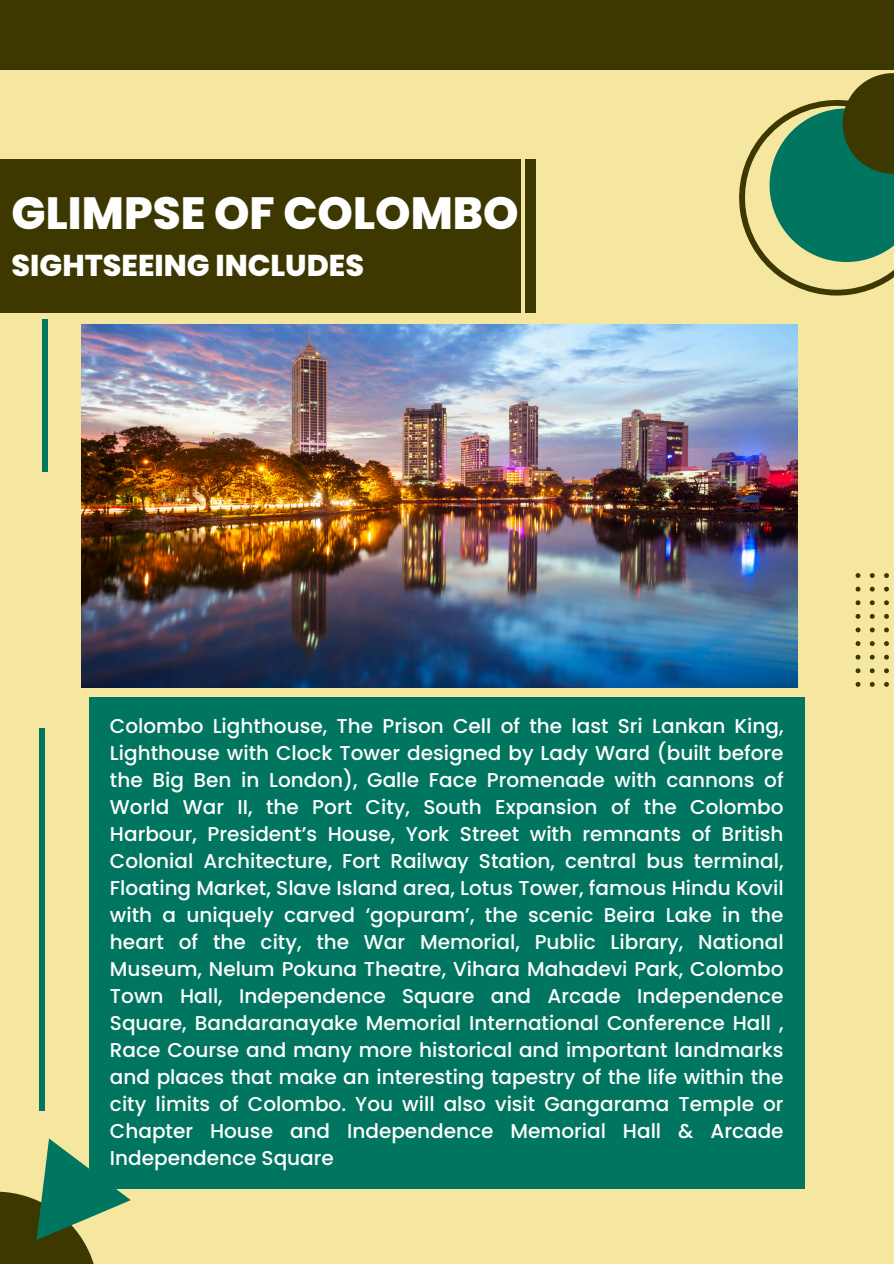
<style>
.page{position:relative;width:894px;height:1264px;background:#fff}
.page>*{position:absolute;margin:0;border:0;box-sizing:border-box;transform-origin:0 0}
.t1{font:800 45.15px "Poppins";color:#fff}
.t2{font:800 30.15px "Poppins";color:#fff}
.t3{font:500 19.95px/27px "Poppins";color:#fff;text-align:justify}
</style>
<div class="page">
<div style="left:0;top:0;width:893px;height:1263px;background:#f5e7a0"></div>
<svg style="left:739px;top:73px;width:154px;height:222px"></svg>
<div style="left:0;top:159px;width:520px;height:153px;background:#3d3800"></div>
<div style="left:89px;top:698px;width:715px;height:490px;background:#00755f"></div>
<div style="left:0;top:0;width:893px;height:69px;background:#3d3800"></div>
<svg style="left:0;top:1138px;width:130px;height:126px"></svg>
<div style="left:40px;top:727px;width:5px;height:383px;background:#00755f"></div>
<div style="left:42px;top:320px;width:6px;height:152px;background:#00755f"></div>
<svg style="left:855px;top:573px;width:5px;height:5px"></svg>
<svg style="left:869px;top:573px;width:5px;height:5px"></svg>
<svg style="left:884px;top:573px;width:4px;height:5px"></svg>
<svg style="left:855px;top:586px;width:5px;height:5px"></svg>
<svg style="left:869px;top:586px;width:5px;height:5px"></svg>
<svg style="left:884px;top:586px;width:4px;height:5px"></svg>
<svg style="left:855px;top:600px;width:5px;height:5px"></svg>
<svg style="left:869px;top:600px;width:5px;height:5px"></svg>
<svg style="left:884px;top:600px;width:4px;height:5px"></svg>
<svg style="left:855px;top:614px;width:5px;height:4px"></svg>
<svg style="left:869px;top:614px;width:5px;height:4px"></svg>
<svg style="left:884px;top:614px;width:4px;height:4px"></svg>
<svg style="left:855px;top:627px;width:5px;height:5px"></svg>
<svg style="left:869px;top:627px;width:5px;height:5px"></svg>
<svg style="left:884px;top:627px;width:4px;height:5px"></svg>
<svg style="left:855px;top:641px;width:5px;height:5px"></svg>
<svg style="left:869px;top:641px;width:5px;height:5px"></svg>
<svg style="left:884px;top:641px;width:4px;height:5px"></svg>
<svg style="left:855px;top:654px;width:5px;height:5px"></svg>
<svg style="left:869px;top:654px;width:5px;height:5px"></svg>
<svg style="left:884px;top:654px;width:4px;height:5px"></svg>
<svg style="left:855px;top:668px;width:5px;height:5px"></svg>
<svg style="left:869px;top:668px;width:5px;height:5px"></svg>
<svg style="left:884px;top:668px;width:4px;height:5px"></svg>
<svg style="left:855px;top:682px;width:5px;height:4px"></svg>
<svg style="left:869px;top:682px;width:5px;height:4px"></svg>
<svg style="left:884px;top:682px;width:4px;height:4px"></svg>
<div style="left:525px;top:159px;width:10px;height:153px;background:#3d3800"></div>
<img style="left:81px;top:324px;width:716px;height:363px">
<p class="t1" style="left:12px;top:182px;width:508px">GLIMPSE OF COLOMBO</p>
<p class="t2" style="left:12px;top:245px;width:354px">SIGHTSEEING INCLUDES</p>
<h1 class="t3" style="left:110px;top:712px;width:675px">Colombo Lighthouse, The Prison Cell of the last Sri Lankan King, Lighthouse with Clock Tower designed by Lady Ward (built before the Big Ben in London), Galle Face Promenade with cannons of World War II, the Port City, South Expansion of the Colombo Harbour, President’s House, York Street with remnants of British Colonial Architecture, Fort Railway Station, central bus terminal, Floating Market, Slave Island area, Lotus Tower, famous Hindu Kovil with a uniquely carved ‘gopuram’, the scenic Beira Lake in the heart of the city, the War Memorial, Public Library, National Museum, Nelum Pokuna Theatre, Vihara Mahadevi Park, Colombo Town Hall, Independence Square and Arcade Independence Square, Bandaranayake Memorial International Conference Hall , Race Course and many more historical and important landmarks and places that make an interesting tapestry of the life within the city limits of Colombo. You will also visit Gangarama Temple or Chapter House and Independence Memorial Hall &amp; Arcade Independence Square</h1>
</div>
